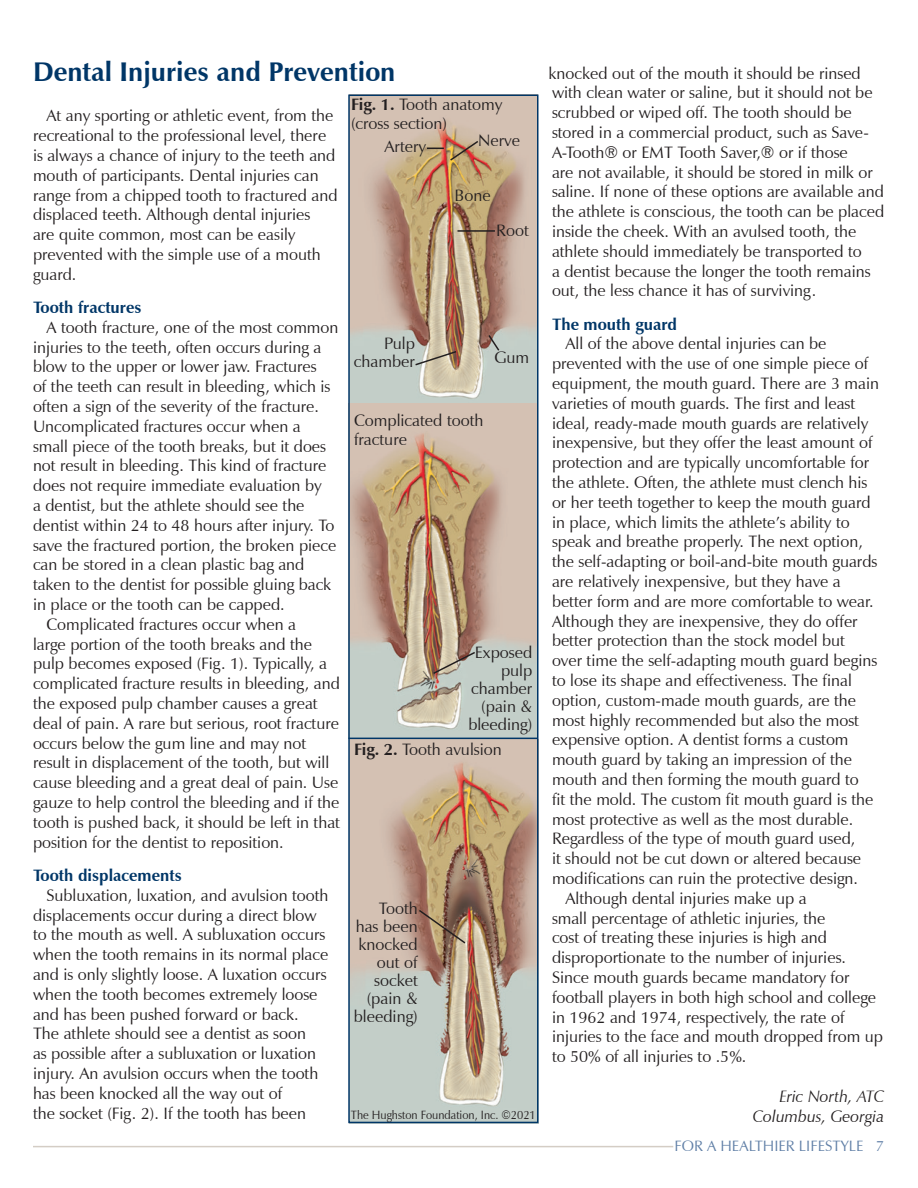
<style>
.page{position:relative;width:918px;height:1188px;background:#fff}
.page>*{position:absolute;margin:0;border:0;box-sizing:border-box;transform-origin:0 0}
.t1{font:700 27px "Zapf Humanist 601 BT";color:#003667}
.body{font:16.5px/19.8px "Zapf Humanist 601 BT";color:#231f20}
.figures{font:16.5px/19.5px "Zapf Humanist 601 BT";color:#231f20}
.labels{font:16.5px/18px "Zapf Humanist 601 BT";color:#231f20;text-align:right}
.par_heading{font:700 16.5px "Zapf Humanist 601 BT";color:#003667}
.author{font:italic 16.5px "Zapf Humanist 601 BT";color:#231f20}
.t2{font:15px "Zapf Humanist 601 BT";color:#6180a7}
.copyright{font:12px "Zapf Humanist 601 BT";color:#231f20;scale:.94 1}
.s1{font-weight:700}
</style>
<div class="page">
<img style="left:351px;top:97px;width:184px;height:1023px">
<div style="left:348px;top:94px;width:190px;height:1029px;border:2px solid #003667"></div>
<svg style="left:427px;top:139px;width:53px;height:23px"></svg>
<hr style="left:457px;top:230px;width:38px;height:2px;background:#231f20">
<svg style="left:487px;top:333px;width:14px;height:19px"></svg>
<svg style="left:414px;top:350px;width:44px;height:17px"></svg>
<svg style="left:432px;top:650px;width:45px;height:25px"></svg>
<hr style="left:349px;top:738px;width:189px;height:1px;background:#003667">
<svg style="left:417px;top:908px;width:50px;height:37px;background:#997a61"></svg>
<hr style="left:33px;top:1146px;width:640px;height:1px;background:#d4cdc5">
<p class="t1" style="left:33px;top:55px;width:364px">Dental Injuries and Prevention</p>
<p class="body" style="left:33px;top:106px;width:306px;text-indent:14px">At any sporting or athletic event, from the recreational to the professional level, there is always a chance of injury to the teeth and mouth of participants. Dental injuries can range from a chipped tooth to fractured and displaced teeth. Although dental injuries<br>are quite common, most can be easily prevented with the simple use of a mouth guard.</p>
<p class="par_heading" style="left:33px;top:297px;width:110px">Tooth fractures</p>
<p class="body" style="left:33px;top:317px;width:307px;text-indent:14px">A tooth fracture, one of the most common injuries to the teeth, often occurs during a blow to the upper or lower jaw. Fractures<br>of the teeth can result in bleeding, which is often a sign of the severity of the fracture.<br>Uncomplicated fractures occur when a small piece of the tooth breaks, but it does not result in bleeding. This kind of fracture does not require immediate evaluation by<br>a dentist, but the athlete should see the dentist within 24 to 48 hours after injury. To save the fractured portion, the broken piece can be stored in a clean plastic bag and taken to the dentist for possible gluing back in place or the tooth can be capped.</p>
<p class="body" style="left:33px;top:614px;width:309px;text-indent:14px">Complicated fractures occur when a<br>large portion of the tooth breaks and the pulp becomes exposed (Fig. 1). Typically, a complicated fracture results in bleeding, and the exposed pulp chamber causes a great deal of pain. A rare but serious, root fracture occurs below the gum line and may not result in displacement of the tooth, but will cause bleeding and a great deal of pain. Use gauze to help control the bleeding and if the tooth is pushed back, it should be left in that position for the dentist to reposition.</p>
<p class="par_heading" style="left:33px;top:865px;width:150px">Tooth displacements</p>
<p class="body" style="left:33px;top:885px;width:297px;text-indent:14px">Subluxation, luxation, and avulsion tooth displacements occur during a direct blow to the mouth as well. A subluxation occurs when the tooth remains in its normal place and is only slightly loose. A luxation occurs when the tooth becomes extremely loose and has been pushed forward or back.<br>The athlete should see a dentist as soon<br>as possible after a subluxation or luxation injury. An avulsion occurs when the tooth has been knocked all the way out of<br>the socket (Fig. 2). If the tooth has been</p>
<p class="figures" style="left:351px;top:94px;width:153px"><span class="s1">Fig. 1.</span> Tooth anatomy</p>
<p class="figures" style="left:351px;top:114px;width:98px">(cross section)</p>
<p class="labels" style="left:384px;top:138px;width:43px">Artery</p>
<p class="labels" style="left:478px;top:132px;width:43px">Nerve</p>
<p class="labels" style="left:454px;top:186px;width:38px">Bone</p>
<p class="labels" style="left:496px;top:222px;width:34px">Root</p>
<p class="labels" style="left:354px;top:334px;width:63px">Pulp chamber</p>
<p class="labels" style="left:495px;top:349px;width:36px">Gum</p>
<p class="figures" style="left:354px;top:410px;width:131px">Complicated tooth fracture</p>
<p class="labels" style="left:471px;top:644px;width:63px">Exposed pulp chamber</p>
<p class="body" style="left:468px;top:698px;width:66px;line-height:18px;text-align:right">(pain &amp; bleeding)</p>
<p class="figures" style="left:354px;top:740px;width:149px"><span class="s1">Fig. 2.</span> Tooth avulsion</p>
<p class="body" style="left:354px;top:900px;width:66px;line-height:18px;text-align:right">Tooth has been knocked out of socket (pain &amp; bleeding)</p>
<p class="copyright" style="left:351px;top:1107px;width:198px">The Hughston Foundation, Inc. ©2021</p>
<p class="body" style="left:549px;top:63px;width:337px">knocked out of the mouth it should be rinsed with clean water or saline, but it should not be scrubbed or wiped off. The tooth should be stored in a commercial product, such as Save-A-Tooth® or EMT Tooth Saver,® or if those<br>are not available, it should be stored in milk or saline. If none of these options are available and the athlete is conscious, the tooth can be placed inside the cheek. With an avulsed tooth, the athlete should immediately be transported to<br>a dentist because the longer the tooth remains out, the less chance it has of surviving.</p>
<p class="par_heading" style="left:552px;top:314px;width:127px">The mouth guard</p>
<p class="body" style="left:552px;top:334px;width:329px;text-indent:14px">All of the above dental injuries can be prevented with the use of one simple piece of equipment, the mouth guard. There are 3 main varieties of mouth guards. The first and least ideal, ready-made mouth guards are relatively inexpensive, but they offer the least amount of protection and are typically uncomfortable for the athlete. Often, the athlete must clench his or her teeth together to keep the mouth guard in place, which limits the athlete’s ability to speak and breathe properly. The next option, the self-adapting or boil-and-bite mouth guards are relatively inexpensive, but they have a better form and are more comfortable to wear.<br>Although they are inexpensive, they do offer better protection than the stock model but<br>over time the self-adapting mouth guard begins to lose its shape and effectiveness. The final option, custom-made mouth guards, are the most highly recommended but also the most expensive option. A dentist forms a custom mouth guard by taking an impression of the mouth and then forming the mouth guard to<br>fit the mold. The custom fit mouth guard is the most protective as well as the most durable.<br>Regardless of the type of mouth guard used,<br>it should not be cut down or altered because modifications can ruin the protective design.</p>
<p class="body" style="left:552px;top:888px;width:333px;text-indent:14px">Although dental injuries make up a<br>small percentage of athletic injuries, the<br>cost of treating these injuries is high and disproportionate to the number of injuries.<br>Since mouth guards became mandatory for football players in both high school and college in 1962 and 1974, respectively, the rate of injuries to the face and mouth dropped from up to 50% of all injuries to .5%.</p>
<p class="author" style="left:779px;top:1086px;width:106px">Eric North, ATC</p>
<p class="author" style="left:753px;top:1106px;width:133px">Columbus, Georgia</p>
<p class="t2" style="left:674px;top:1137px;width:211px">FOR A HEALTHIER LIFESTYLE 7</p>
</div>
